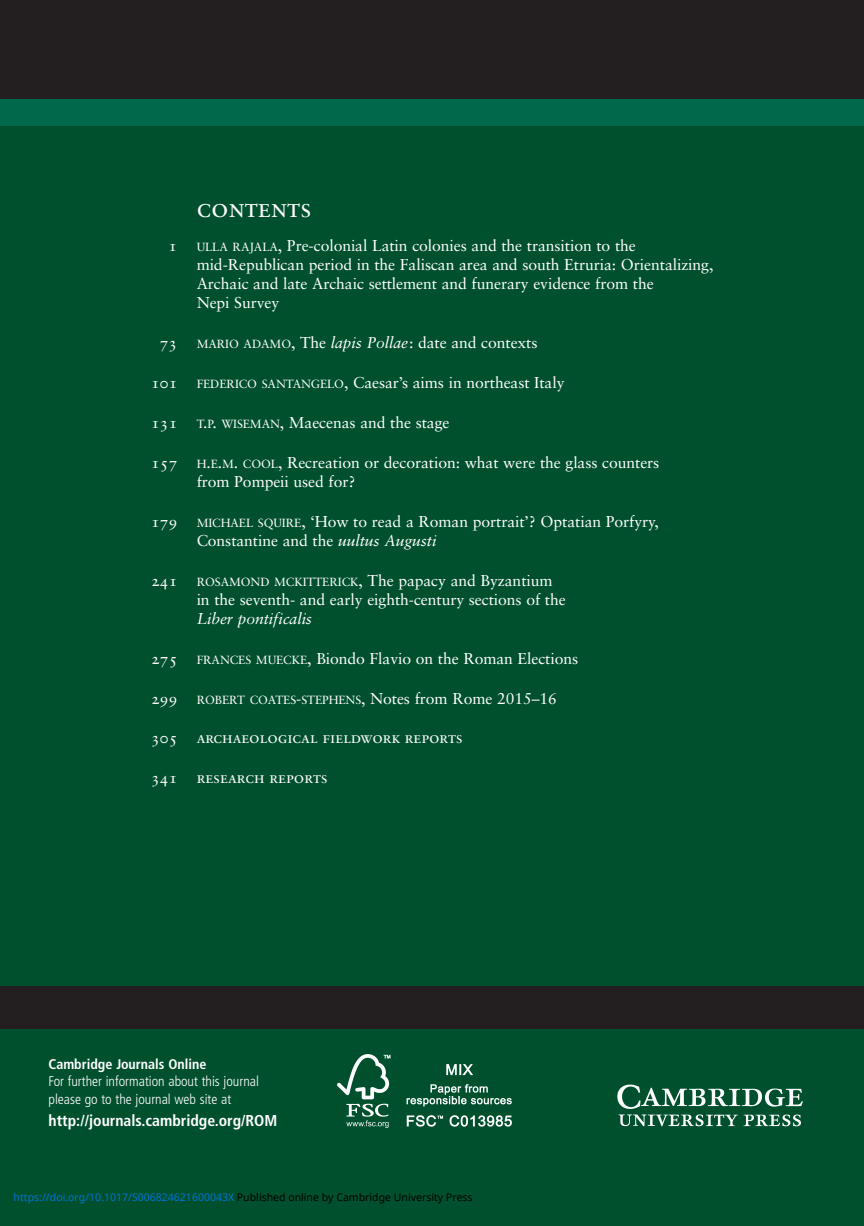
<style>
.page{position:relative;width:864px;height:1226px;background:#fff}
.page>*{position:absolute;margin:0;border:0;box-sizing:border-box;transform-origin:0 0}
.t1{font:26.25px "Sabon Roman SC";color:#fff}
.t2{font:15.75px/18.9px "Sabon";letter-spacing:-.005em;color:#fff}
.t3{font:15.75px "Sabon Roman SC";letter-spacing:-.005em;color:#fff}
.t4{font:700 condensed 15.75px "Frutiger";color:#fff}
.t5{font:300 condensed 14px/17.5px "Frutiger";color:#fff}
.t6{font:10.5px "Noto Sans";color:#0172cf}
.s1{font-family:"Sabon Roman SC"}
.s2{font-size:11.9px}
.s3{font-style:italic}
.s4{font-weight:700}
.s5{color:#000}
</style>
<div class="page">
<div style="left:0;top:0;width:863px;height:1225px;background:#00502e"></div>
<div style="left:0;top:986px;width:863px;height:42px;background:#231f20"></div>
<div style="left:0;top:99px;width:863px;height:26px;background:#00684b"></div>
<div style="left:0;top:0;width:863px;height:99px;background:#231f20"></div>
<img style="left:617px;top:1084px;width:186px;height:43px">
<img style="left:337px;top:1054px;width:174px;height:73px">
<p class="t1" style="left:196px;top:197px;width:117px">contents</p>
<p class="t2" style="left:196px;top:238px;width:518px;text-indent:-28px"><span class="s1">1</span> <span class="s2">ULLA RAJALA</span>, Pre-colonial Latin colonies and the transition to the mid-Republican period in the Faliscan area and south Etruria: Orientalizing, Archaic and late Archaic settlement and funerary evidence from the<br>Nepi Survey</p>
<p class="t2" style="left:160px;top:334px;width:379px"><span class="s1">73</span> <span class="s2">MARIO ADAMO</span>, The <span class="s3">lapis Pollae</span>: date and contexts</p>
<p class="t2" style="left:151px;top:374px;width:414px"><span class="s1">101</span> <span class="s2">FEDERICO SANTANGELO</span>, Caesar’s aims in northeast Italy</p>
<p class="t2" style="left:151px;top:414px;width:300px"><span class="s1">131</span> <span class="s2">T</span>.<span class="s2">P</span>. <span class="s2">WISEMAN</span>, Maecenas and the stage</p>
<p class="t2" style="left:196px;top:454px;width:464px;text-indent:-45px"><span class="s1">157</span> <span class="s2">H</span>.<span class="s2">E</span>.<span class="s2">M</span>. <span class="s2">COOL</span>, Recreation or decoration: what were the glass counters from Pompeii used for?</p>
<p class="t2" style="left:196px;top:513px;width:463px;text-indent:-45px"><span class="s1">179</span> <span class="s2">MICHAEL SQUIRE</span>, ‘How to read a Roman portrait’? Optatian Porfyry,<br>Constantine and the <span class="s3">uultus Augusti</span></p>
<p class="t2" style="left:196px;top:572px;width:370px;text-indent:-45px"><span class="s1">241</span> <span class="s2">ROSAMOND MCKITTERICK</span>, The papacy and Byzantium in the seventh- and early eighth-century sections of the<br><span class="s3">Liber pontificalis</span></p>
<p class="t2" style="left:151px;top:650px;width:428px"><span class="s1">275</span> <span class="s2">FRANCES MUECKE</span>, Biondo Flavio on the Roman Elections</p>
<p class="t2" style="left:151px;top:690px;width:407px"><span class="s1">299</span> <span class="s2">ROBERT COATES</span>-<span class="s2">STEPHENS</span>, Notes from Rome 2015–16</p>
<p class="t3" style="left:151px;top:731px;width:313px">305 archaeological fieldwork reports</p>
<p class="t3" style="left:151px;top:771px;width:178px">341 research reports</p>
<p class="t5" style="left:49px;top:1055px;width:212px"><span class="s4">Cambridge Journals Online<br></span>For further information about this journal please go to the journal web site at</p>
<p class="t4" style="left:49px;top:1114px;width:230px">http://journals.cambridge.org/ROM</p>
<p class="t6" style="left:14px;top:1189px;width:460px">https://doi.org/10.1017/S006824621600043X <span class="s5">Published online by Cambridge University Press</span></p>
</div>
